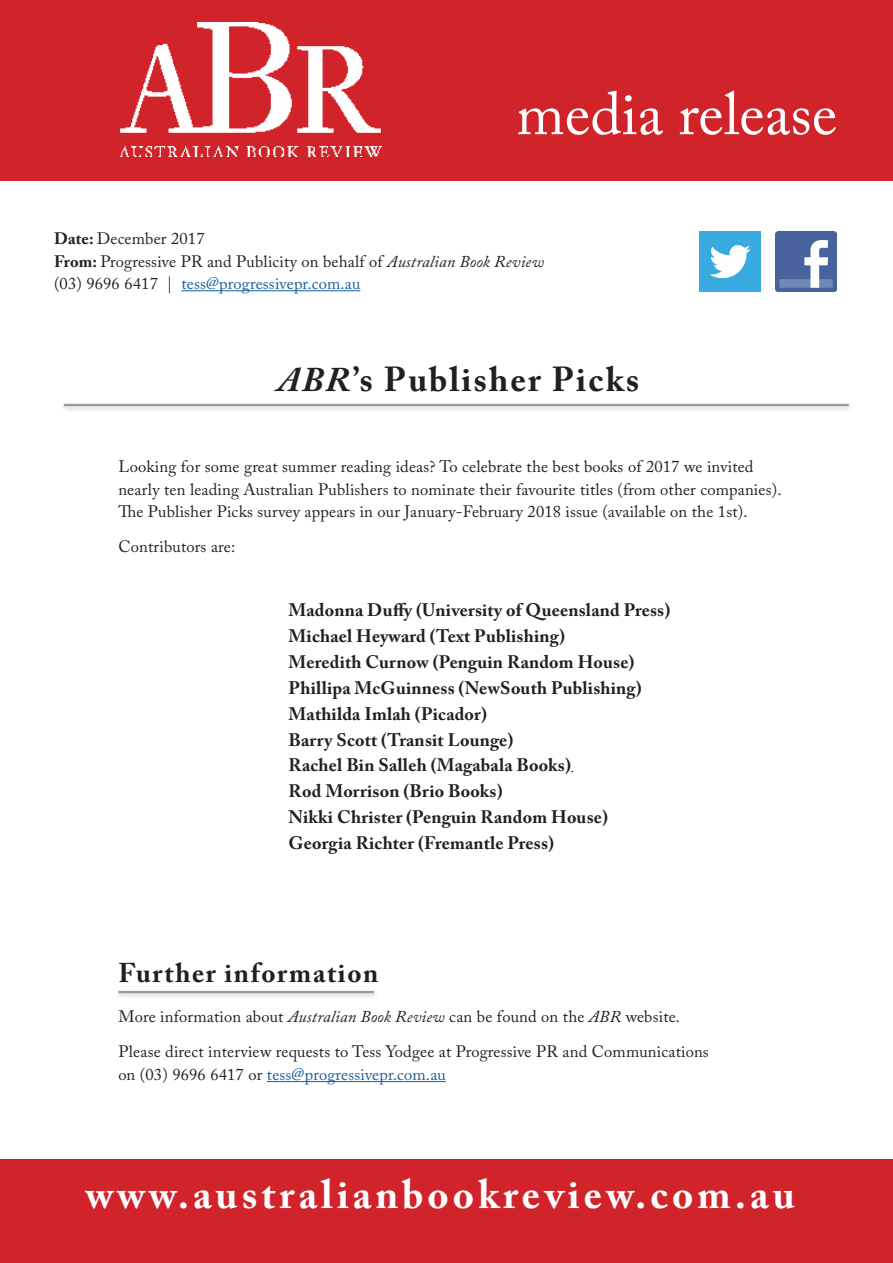
<style>
.page{position:relative;width:893px;height:1263px;background:#fff}
.page>*{position:absolute;margin:0;border:0;box-sizing:border-box;transform-origin:0 0}
.t1{font:60px "Adobe Caslon Pro";color:#fff}
.t2{font:700 40.5px "Adobe Caslon Pro";letter-spacing:.1em;color:#fff}
.t3{font:700 34.5px "Adobe Caslon Pro";letter-spacing:.06em;color:#231f20}
.t4{font:700 27px "Adobe Caslon Pro";letter-spacing:.06em;color:#231f20}
.t5{font:700 18px/25.8px "Adobe Caslon Pro";letter-spacing:.01em;color:#231f20}
.t6{font:16.5px/22.5px "Adobe Caslon Pro";letter-spacing:.01em;color:#231f20}
.t7{font:16.5px "Adobe Caslon Pro";letter-spacing:.01em;color:#175d9e}
.s1{font-weight:700}
.s2{font-style:italic}
.s3{color:#175d9e}
.s4{font-family:"Times New Roman";font-weight:400;font-style:italic;font-size:15px;color:#040503}
.s5{color:#231f20}
</style>
<div class="page">
<div style="left:0;top:1160px;width:893px;height:103px;background:#d1232a"></div>
<div style="left:0;top:0;width:893px;height:180px;background:#d1232a"></div>
<img style="left:120px;top:22px;width:261px;height:135px">
<hr style="left:181px;top:290px;width:179px;height:1px;background:#175d9e">
<img style="left:775px;top:231px;width:61px;height:61px">
<img style="left:699px;top:231px;width:61px;height:61px">
<hr style="left:267px;top:1081px;width:179px;height:1px;background:#175d9e">
<div style="left:115px;top:988px;width:264px;height:11px;background:#231f20;opacity:.55"></div>
<hr style="left:118px;top:991px;width:256px;height:2px;background:#231f20">
<div style="left:60px;top:401px;width:794px;height:11px;background:#231f20;opacity:.55"></div>
<hr style="left:64px;top:404px;width:785px;height:2px;background:#231f20">
<h1 class="t1" style="left:516px;top:78px;width:322px">media release</h1>
<p class="t6" style="left:54px;top:227px;width:491px"><span class="s1">Date:</span> December 2017<br><span class="s1">From:</span> Progressive PR and Publicity on behalf of <span class="s2">Australian Book Review </span>(03) 9696 6417 | <span class="s3">tess@progressivepr.com.au</span></p>
<h3 class="t3" style="left:278px;top:359px;width:363px"><span class="s2">ABR</span>’s Publisher Picks</h3>
<p class="t6" style="left:118px;top:455px;width:665px">Looking for some great summer reading ideas? To celebrate the best books of 2017 we invited nearly ten leading Australian Publishers to nominate their favourite titles (from other companies).<br>The Publisher Picks survey appears in our January-February 2018 issue (available on the 1st).</p>
<p class="t6" style="left:118px;top:535px;width:118px">Contributors are:</p>
<p class="t5" style="left:289px;top:597px;width:383px">Madonna Duffy (University of Queensland Press)<br>Michael Heyward (Text Publishing)<br>Meredith Curnow (Penguin Random House)<br>Phillipa McGuinness (NewSouth Publishing)<br>Mathilda Imlah (Picador)<br>Barry Scott (Transit Lounge)<br>Rachel Bin Salleh (Magabala Books)<span class="s4">.<br></span>Rod Morrison (Brio Books)<br>Nikki Christer (Penguin Random House)<br>Georgia Richter (Fremantle Press)</p>
<h3 class="t4" style="left:118px;top:957px;width:262px">Further information</h3>
<p class="t6" style="left:118px;top:999px;width:592px;line-height:35.2px">More information about <span class="s2">Australian Book Review</span> can be found on the <span class="s2">ABR</span> website.<br>Please direct interview requests to Tess Yodgee at Progressive PR and Communications</p>
<p class="t7" style="left:118px;top:1064px;width:329px"><span class="s5">on (03) 9696 6417 or</span> tess@progressivepr.com.au</p>
<h2 class="t2" style="left:86px;top:1170px;width:711px">www.australianbookreview.com.au</h2>
</div>
